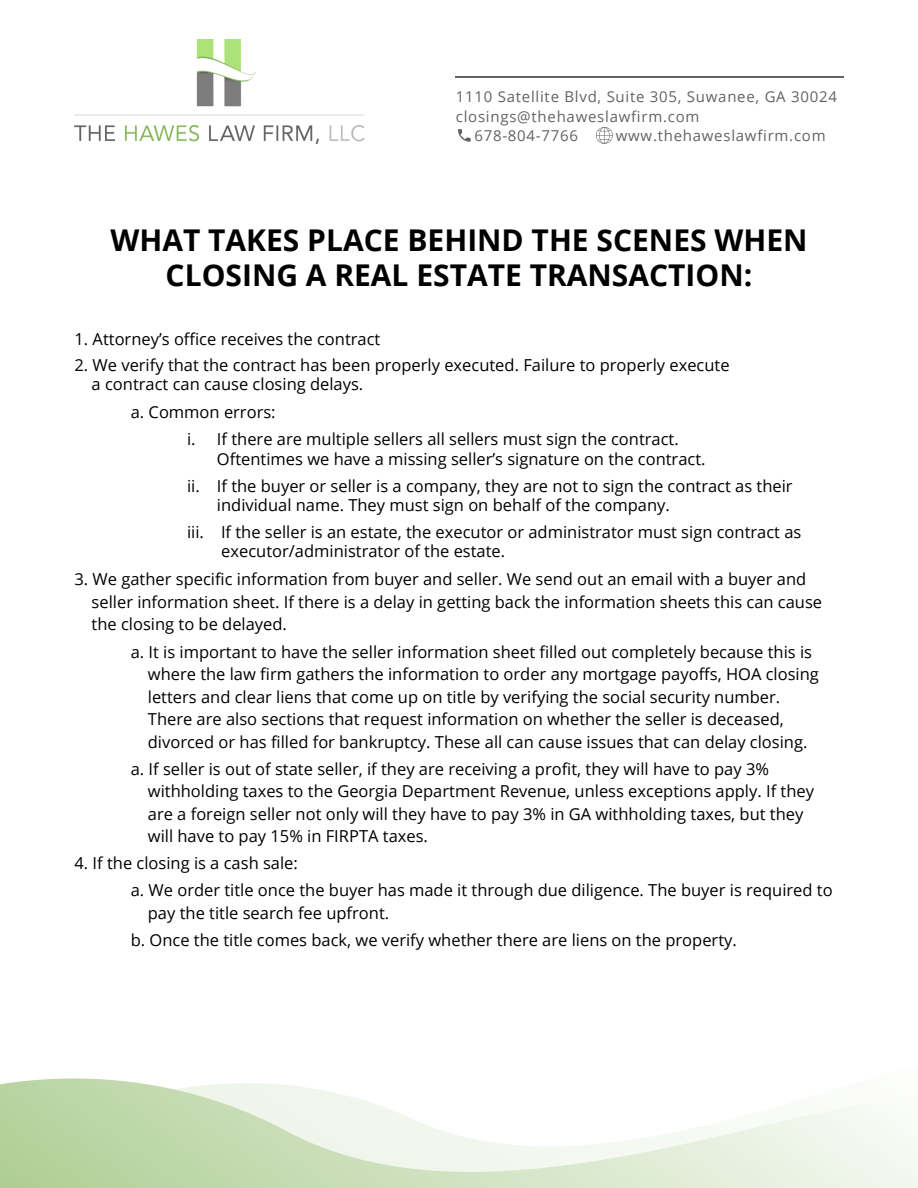
<style>
.page{position:relative;width:918px;height:1188px;background:#fff}
.page>*{position:absolute;margin:0;border:0;box-sizing:border-box;transform-origin:0 0}
.t1{font:700 30px/34.8px "Open Sans";color:#000;text-align:center}
.t2{font:16.5px/22.5px "Open Sans";color:#000}
.t3{font:15px "Open Sans";letter-spacing:.05em;color:#636363}
</style>
<div class="page">
<svg style="left:0;top:1078px;width:918px;height:110px"></svg>
<img style="left:75px;top:40px;width:290px;height:103px">
<hr style="left:456px;top:76px;width:388px;height:2px;background:#636363">
<svg style="left:458px;top:129px;width:13px;height:13px"></svg>
<svg style="left:596px;top:127px;width:17px;height:17px"></svg>
<p class="t3" style="left:456px;top:86px;width:383px">1110 Satellite Blvd, Suite 305, Suwanee, GA 30024</p>
<p class="t3" style="left:456px;top:106px;width:245px">closings@thehaweslawfirm.com</p>
<p class="t3" style="left:474px;top:125px;width:105px">678-804-7766</p>
<p class="t3" style="left:616px;top:125px;width:211px">www.thehaweslawfirm.com</p>
<h1 class="t1" style="left:110px;top:222px;width:699px">WHAT TAKES PLACE BEHIND THE SCENES WHEN<br>CLOSING A REAL ESTATE TRANSACTION:</h1>
<p class="t2" style="left:75px;top:327px;width:307px">1. Attorney’s office receives the contract</p>
<p class="t2" style="left:92px;top:355px;width:639px;line-height:19.2px;text-indent:-17px">2. We verify that the contract has been properly executed. Failure to properly execute a contract can cause closing delays.</p>
<p class="t2" style="left:187px;top:398px;width:493px;line-height:27.6px;text-indent:-56px">a. Common errors:<br>i. If there are multiple sellers all sellers must sign the contract.</p>
<p class="t2" style="left:187px;top:445px;width:607px;line-height:27px;text-indent:30px">Oftentimes we have a missing seller’s signature on the contract.<br>ii. If the buyer or seller is a company, they are not to sign the contract as their</p>
<p class="t2" style="left:187px;top:491px;width:616px;line-height:27px;text-indent:30px">individual name. They must sign on behalf of the company.<br>iii. If the seller is an estate, the executor or administrator must sign contract as</p>
<p class="t2" style="left:221px;top:539px;width:285px">executor/administrator of the estate.</p>
<p class="t2" style="left:92px;top:568px;width:732px;text-indent:-17px">3. We gather specific information from buyer and seller. We send out an email with a buyer and seller information sheet. If there is a delay in getting back the information sheets this can cause the closing to be delayed.</p>
<p class="t2" style="left:148px;top:640px;width:673px;text-indent:-17px">a. It is important to have the seller information sheet filled out completely because this is where the law firm gathers the information to order any mortgage payoffs, HOA closing letters and clear liens that come up on title by verifying the social security number.<br>There are also sections that request information on whether the seller is deceased, divorced or has filled for bankruptcy. These all can cause issues that can delay closing.</p>
<p class="t2" style="left:148px;top:757px;width:668px;text-indent:-17px">a. If seller is out of state seller, if they are receiving a profit, they will have to pay 3% withholding taxes to the Georgia Department Revenue, unless exceptions apply. If they are a foreign seller not only will they have to pay 3% in GA withholding taxes, but they will have to pay 15% in FIRPTA taxes.</p>
<p class="t2" style="left:131px;top:849px;width:703px;line-height:27px;text-indent:-56px">4. If the closing is a cash sale:<br>a. We order title once the buyer has made it through due diligence. The buyer is required to</p>
<p class="t2" style="left:131px;top:899px;width:608px;line-height:27px;text-indent:17px">pay the title search fee upfront.<br>b. Once the title comes back, we verify whether there are liens on the property.</p>
</div>
